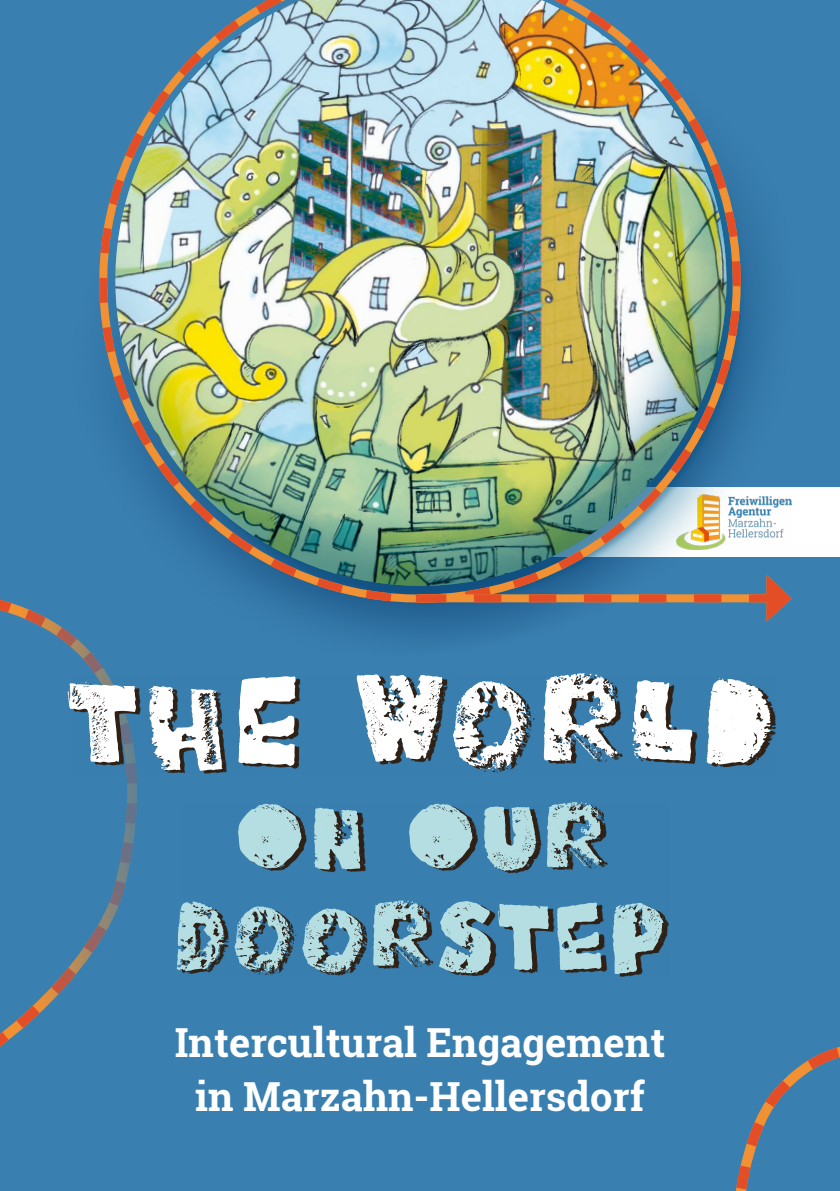
<style>
.page{position:relative;width:840px;height:1191px;background:#fff}
.page>*{position:absolute;margin:0;border:0;box-sizing:border-box;transform-origin:0 0}
.t1{font:110px "Salvation";color:#fff}
.t2{font:82px/98.4px "Salvation";color:#b5dee2;text-align:center}
.t3{font:700 40px/53.6px "Roboto Slab";color:#fff;text-align:center}
</style>
<div class="page">
<div style="left:0;top:0;width:839px;height:1191px;background:#397faf"></div>
<svg style="left:344px;top:487px;width:495px;height:231px"></svg>
<svg style="left:308px;top:222px;width:454px;height:403px"></svg>
<svg style="left:742px;top:240px;width:8px;height:335px"></svg>
<svg style="left:286px;top:604px;width:132px;height:9px"></svg>
<img style="left:99px;top:0;width:643px;height:604px">
<svg style="left:133px;top:585px;width:22px;height:19px"></svg>
<svg style="left:133px;top:773px;width:4px;height:72px"></svg>
<svg style="left:0;top:584px;width:133px;height:463px"></svg>
<svg style="left:73px;top:675px;width:702px;height:98px"></svg>
<svg style="left:182px;top:804px;width:486px;height:173px"></svg>
<svg style="left:418px;top:575px;width:373px;height:47px"></svg>
<svg style="left:735px;top:1047px;width:104px;height:144px"></svg>
<h1 class="t1" style="left:62px;top:633px;width:716px">THE WORLD</h1>
<h2 class="t2" style="left:171px;top:786px;width:498px">ON OUR<br>DOORSTEP</h2>
<p class="t3" style="left:175px;top:1015px;width:492px">Intercultural Engagement in Marzahn-Hellersdorf</p>
</div>
